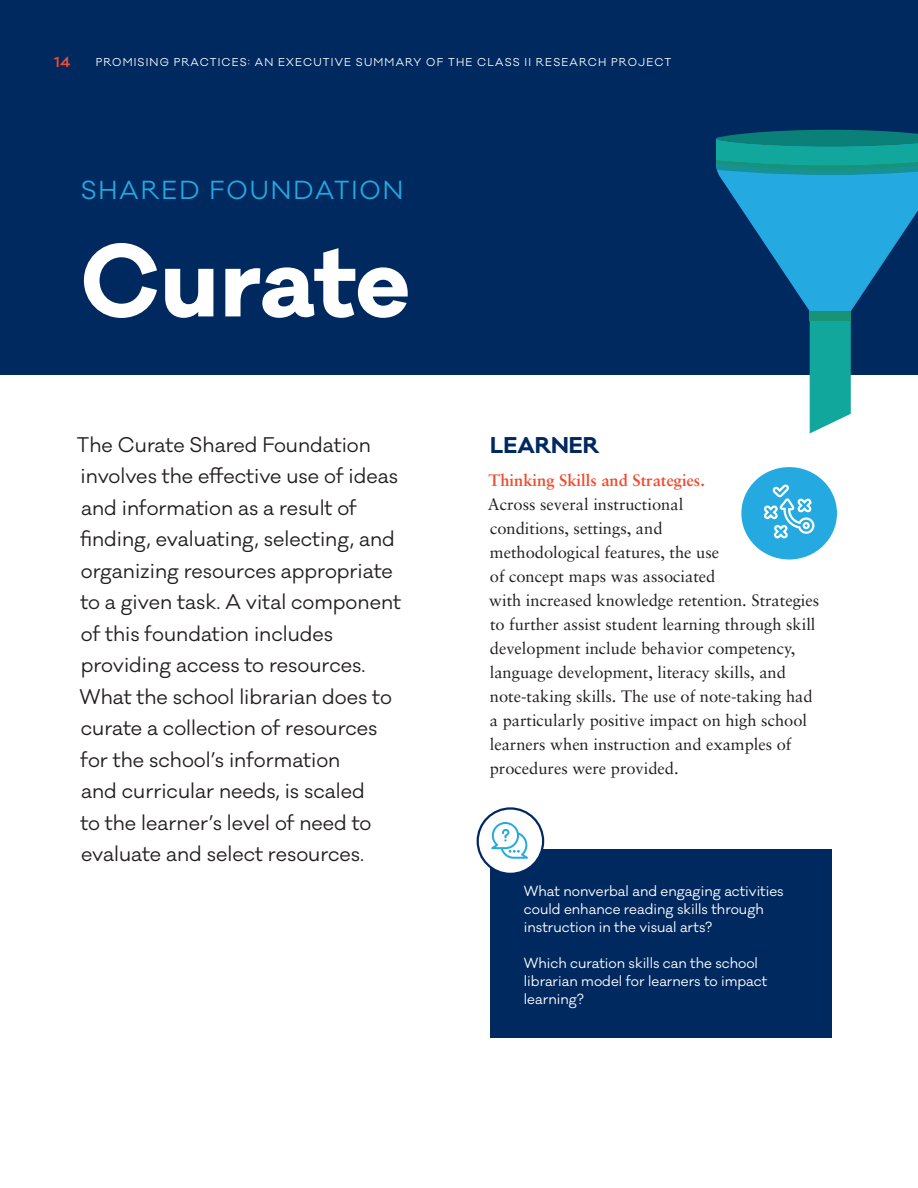
<style>
.page{position:relative;width:918px;height:1188px;background:#fff}
.page>*{position:absolute;margin:0;border:0;box-sizing:border-box;transform-origin:0 0}
.Foundation_Heading{font:700 94.8px "Galano Classic";color:#fff}
.t1{font:24px "Galano Classic";letter-spacing:.085em;color:#24aae1}
.t2{font:700 21px "Galano Classic";color:#002960}
.Section_Intro_Copy{font:19.5px/31.5px "Galano Classic";color:#231f20}
.Body_Copy___lead_in{font:16.5px/24px "Sabon";color:#231f20}
.fig_copy{font:13.5px/18px "Galano Classic";color:#fff}
.t3{font:600 13.5px "Galano Classic";color:#ef4d2f}
.t4{font:10.5px "Galano Classic";letter-spacing:.11em;color:#fff}
.s1{font-weight:700;color:#ef4d2f}
</style>
<div class="page">
<div style="left:0;top:0;width:918px;height:375px;background:#002960"></div>
<svg style="left:716px;top:130px;width:202px;height:304px"></svg>
<div style="left:490px;top:849px;width:341px;height:189px;background:#002960"></div>
<div style="left:478px;top:808px;width:65px;height:66px;background:#fff;border-radius:50%"></div>
<div style="left:477px;top:807px;width:67px;height:68px;border:2px solid #002960;border-radius:50%"></div>
<svg style="left:491px;top:822px;width:37px;height:37px"></svg>
<div style="left:741px;top:467px;width:96px;height:93px;background:#24aae1;border-radius:50%"></div>
<svg style="left:764px;top:484px;width:50px;height:55px"></svg>
<p class="t3" style="left:54px;top:53px;width:18px">14</p>
<p class="t4" style="left:96px;top:55px;width:577px">PROMISING PRACTICES: AN EXECUTIVE SUMMARY OF THE CLASS II RESEARCH PROJECT</p>
<h2 class="t1" style="left:81px;top:175px;width:324px">SHARED FOUNDATION</h2>
<p class="Foundation_Heading" style="left:81px;top:217px;width:331px">Curate</p>
<p class="Section_Intro_Copy" style="left:77px;top:429px;width:326px">The Curate Shared Foundation involves the effective use of ideas and information as a result of finding, evaluating, selecting, and organizing resources appropriate to a given task. A vital component of this foundation includes providing access to resources.<br>What the school librarian does to curate a collection of resources for the school’s information<br>and curricular needs, is scaled<br>to the learner’s level of need to evaluate and select resources.</p>
<h1 class="t2" style="left:490px;top:431px;width:111px">LEARNER</h1>
<p class="Body_Copy___lead_in" style="left:488px;top:468px;width:333px"><span class="s1">Thinking Skills and Strategies.<br></span>Across several instructional<br>conditions, settings, and<br>methodological features, the use<br>of concept maps was associated<br>with increased knowledge retention. Strategies to further assist student learning through skill development include behavior competency, language development, literacy skills, and note-taking skills. The use of note-taking had a particularly positive impact on high school learners when instruction and examples of procedures were provided.</p>
<p class="fig_copy" style="left:524px;top:882px;width:261px">What nonverbal and engaging activities could enhance reading skills through instruction in the visual arts?</p>
<p class="fig_copy" style="left:524px;top:954px;width:245px">Which curation skills can the school librarian model for learners to impact learning?</p>
</div>
